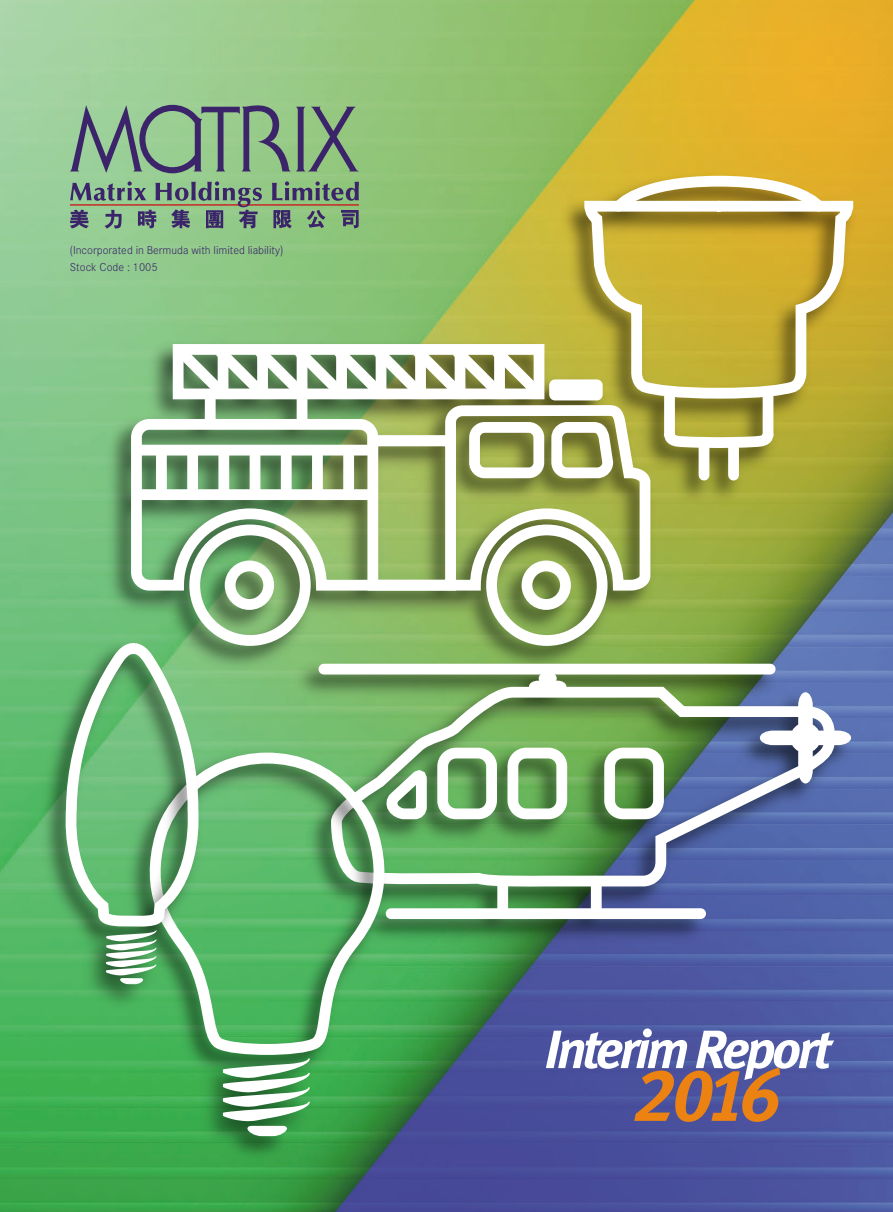
<style>
.page{position:relative;width:893px;height:1212px;background:#fff}
.page>*{position:absolute;margin:0;border:0;box-sizing:border-box;transform-origin:0 0}
.t1{font:italic 74.25px "Meta Bold Lf";color:#eb8212}
.t2{font:italic 53.85px "Meta Bold Lf";letter-spacing:-.06em;color:#fff}
.t3{font:300 11.25px/16.8px "Corporate S";color:#3b246a}
</style>
<div class="page">
<img style="left:0;top:0;width:893px;height:1212px">
<hr style="left:70px;top:204px;width:289px;height:2px;background:#c62827">
<svg style="left:273px;top:210px;width:19px;height:18px"></svg>
<svg style="left:307px;top:210px;width:18px;height:18px"></svg>
<svg style="left:341px;top:210px;width:18px;height:18px"></svg>
<svg style="left:70px;top:181px;width:192px;height:48px;background:#7c9681"></svg>
<svg style="left:272px;top:181px;width:87px;height:20px;background:#6f8776"></svg>
<svg style="left:70px;top:98px;width:289px;height:75px;background:#82a385"></svg>
<img style="left:101px;top:335px;width:558px;height:341px">
<div style="left:486px;top:524px;width:121px;height:122px;border:11px solid #fff;border-radius:50%"></div>
<div style="left:189px;top:524px;width:122px;height:122px;border:11px solid #fff;border-radius:50%"></div>
<svg style="left:126px;top:400px;width:530px;height:196px"></svg>
<div style="left:522px;top:560px;width:49px;height:50px;border:11px solid #fff;border-radius:50%"></div>
<div style="left:225px;top:560px;width:49px;height:50px;border:11px solid #fff;border-radius:50%"></div>
<div style="left:136px;top:445px;width:237px;height:10px;background:#fff"></div>
<div style="left:136px;top:489px;width:237px;height:11px;background:#fff"></div>
<div style="left:343px;top:450px;width:11px;height:45px;background:#fff"></div>
<div style="left:312px;top:450px;width:11px;height:45px;background:#fff"></div>
<div style="left:281px;top:450px;width:11px;height:45px;background:#fff"></div>
<div style="left:250px;top:450px;width:10px;height:45px;background:#fff"></div>
<div style="left:218px;top:450px;width:11px;height:45px;background:#fff"></div>
<div style="left:187px;top:450px;width:11px;height:45px;background:#fff"></div>
<div style="left:156px;top:450px;width:11px;height:45px;background:#fff"></div>
<svg style="left:165px;top:336px;width:390px;height:149px"></svg>
<div style="left:297px;top:394px;width:10px;height:30px;background:#fff"></div>
<div style="left:205px;top:394px;width:11px;height:30px;background:#fff"></div>
<img style="left:289px;top:655px;width:571px;height:294px">
<svg style="left:333px;top:681px;width:507px;height:211px;background:#6d9583"></svg>
<svg style="left:599px;top:740px;width:72px;height:87px"></svg>
<svg style="left:760px;top:692px;width:91px;height:91px"></svg>
<svg style="left:529px;top:674px;width:37px;height:18px"></svg>
<svg style="left:376px;top:740px;width:199px;height:87px"></svg>
<div style="left:391px;top:908px;width:310px;height:11px;background:#fff"></div>
<div style="left:497px;top:881px;width:11px;height:32px;background:#fff"></div>
<div style="left:591px;top:881px;width:11px;height:32px;background:#fff"></div>
<div style="left:324px;top:664px;width:446px;height:10px;background:#fff"></div>
<img style="left:198px;top:744px;width:195px;height:422px">
<svg style="left:198px;top:751px;width:201px;height:306px;background:#6ab976"></svg>
<svg style="left:223px;top:1058px;width:87px;height:78px"></svg>
<img style="left:36px;top:634px;width:171px;height:322px">
<svg style="left:61px;top:632px;width:137px;height:580px;background:#64b772"></svg>
<img style="left:76px;top:921px;width:89px;height:93px">
<svg style="left:106px;top:930px;width:51px;height:54px"></svg>
<img style="left:555px;top:167px;width:307px;height:343px">
<svg style="left:579px;top:195px;width:280px;height:209px;background:#c6af44"></svg>
<svg style="left:656px;top:380px;width:123px;height:75px"></svg>
<svg style="left:608px;top:170px;width:222px;height:47px"></svg>
<div style="left:699px;top:443px;width:10px;height:32px;background:#fff"></div>
<div style="left:728px;top:443px;width:11px;height:32px;background:#fff"></div>
<p class="t3" style="left:70px;top:242px;width:215px">(Incorporated in Bermuda with limited liability)<br>Stock Code : 1005</p>
<h2 class="t2" style="left:545px;top:1017px;width:287px">Interim Report</h2>
<h1 class="t1" style="left:633px;top:1051px;width:149px">2016</h1>
</div>
